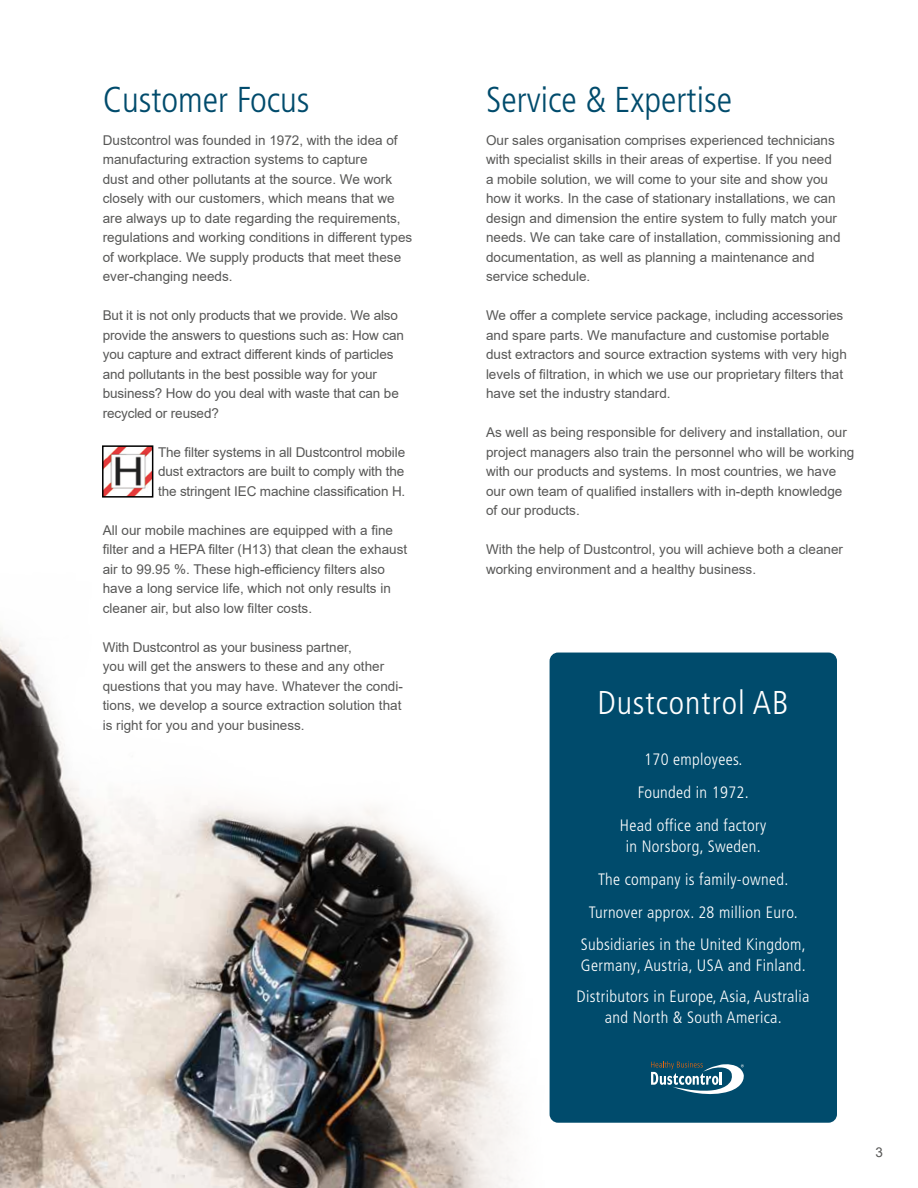
<style>
.page{position:relative;width:918px;height:1188px;background:#fff}
.page>*{position:absolute;margin:0;border:0;box-sizing:border-box;transform-origin:0 0}
.t1{font:300 condensed 36px "Frutiger LT Pro";color:#004b6c}
.t2{font:300 condensed 33px "Frutiger LT Pro";letter-spacing:.03em;color:#fff}
.t3{font:300 condensed 16.5px/33px "Frutiger LT Pro";letter-spacing:.02em;color:#fff;text-align:center}
.t4{font:13.5px/19.5px "Arial";color:#575756}
</style>
<div class="page">
<img style="left:104px;top:447px;width:47px;height:49px">
<div style="left:102px;top:445px;width:51px;height:53px;border:1px solid #000"></div>
<img style="left:0;top:628px;width:611px;height:560px">
<div style="left:550px;top:653px;width:287px;height:470px;background:#004b6c;border-radius:9px"></div>
<svg style="left:651px;top:1061px;width:93px;height:33px"></svg>
<h1 class="t1" style="left:103px;top:79px;width:208px">Customer Focus</h1>
<p class="t4" style="left:103px;top:130px;width:311px">Dustcontrol was founded in 1972, with the idea of manufacturing extraction systems to capture<br>dust and other pollutants at the source. We work closely with our customers, which means that we are always up to date regarding the requirements, regulations and working conditions in different types of workplace. We supply products that meet these ever-changing needs.</p>
<p class="t4" style="left:103px;top:306px;width:303px">But it is not only products that we provide. We also provide the answers to questions such as: How can you capture and extract different kinds of particles and pollutants in the best possible way for your business? How do you deal with waste that can be recycled or reused?</p>
<p class="t4" style="left:158px;top:442px;width:249px;text-align:justify">The filter systems in all Dustcontrol mobile dust extractors are built to comply with the the stringent IEC machine classification H.</p>
<p class="t4" style="left:103px;top:520px;width:306px">All our mobile machines are equipped with a fine filter and a HEPA filter (H13) that clean the exhaust air to 99.95 %. These high-efficiency filters also have a long service life, which not only results in cleaner air, but also low filter costs.</p>
<p class="t4" style="left:103px;top:637px;width:302px">With Dustcontrol as your business partner,<br>you will get the answers to these and any other questions that you may have. Whatever the condi&shy;tions, we develop a source extraction solution that is right for you and your business.</p>
<h1 class="t1" style="left:486px;top:79px;width:248px">Service &amp; Expertise</h1>
<p class="t4" style="left:486px;top:130px;width:356px">Our sales organisation comprises experienced technicians with specialist skills in their areas of expertise. If you need a mobile solution, we will come to your site and show you how it works. In the case of stationary installations, we can design and dimension the entire system to fully match your needs. We can take care of installation, commissioning and documentation, as well as planning a maintenance and service schedule.</p>
<p class="t4" style="left:486px;top:306px;width:362px">We offer a complete service package, including accessories and spare parts. We manufacture and customise portable dust extractors and source extraction systems with very high levels of filtration, in which we use our proprietary filters that have set the industry standard.</p>
<p class="t4" style="left:486px;top:423px;width:370px">As well as being responsible for delivery and installation, our project managers also train the personnel who will be working with our products and systems. In most countries, we have our own team of qualified installers with in-depth knowledge of our products.</p>
<p class="t4" style="left:486px;top:540px;width:359px">With the help of Dustcontrol, you will achieve both a cleaner working environment and a healthy business.</p>
<h2 class="t2" style="left:597px;top:684px;width:193px">Dustcontrol AB</h2>
<p class="t3" style="left:620px;top:743px;width:148px">170 employees.<br>Founded in 1972.<br>Head office and factory</p>
<p class="t3" style="left:589px;top:830px;width:210px">in Norsborg, Sweden.<br>The company is family-owned.<br>Turnover approx. 28 million Euro.</p>
<p class="t3" style="left:581px;top:934px;width:227px;line-height:21px;text-align:left">Subsidiaries in the United Kingdom,<br>Germany, Austria, USA and Finland.</p>
<p class="t3" style="left:577px;top:986px;width:234px;line-height:21px">Distributors in Europe, Asia, Australia and North &amp; South America.</p>
<p class="t4" style="left:875px;top:1142px;width:9px">3</p>
</div>
